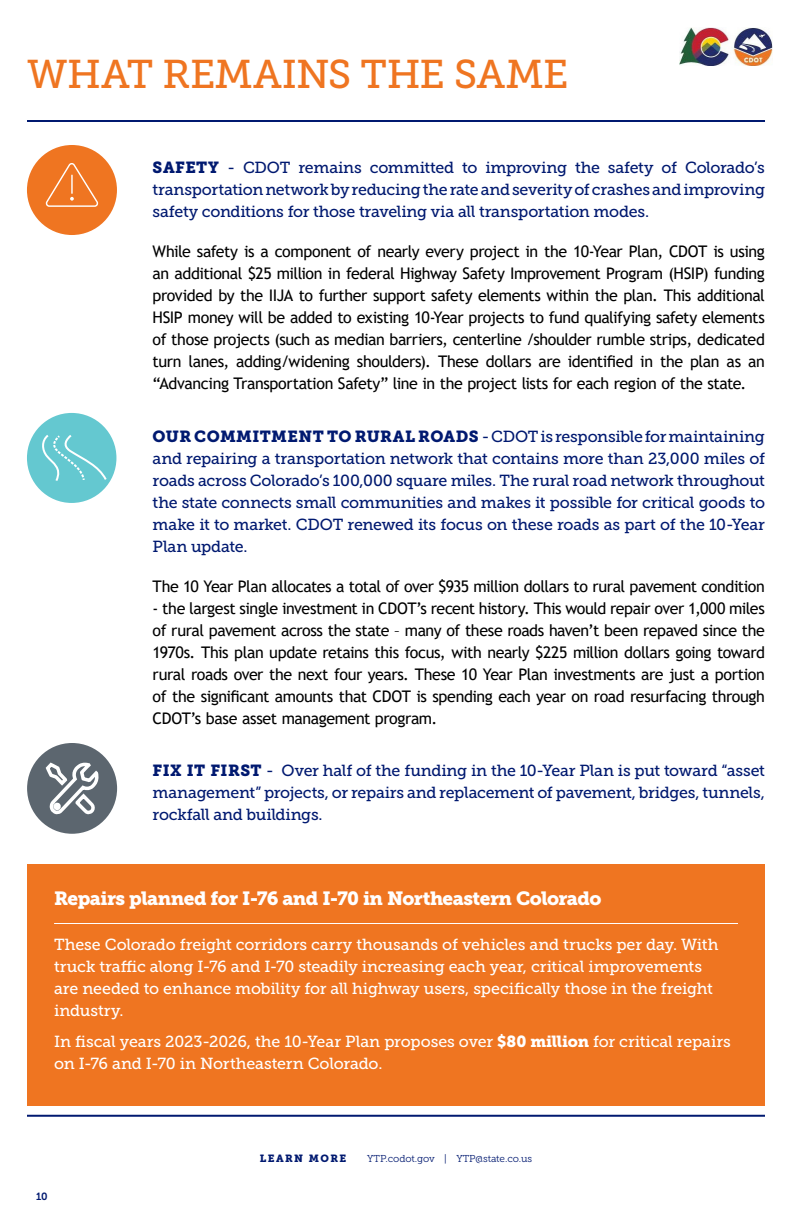
<style>
.page{position:relative;width:792px;height:1224px;background:#fff}
.page>*{position:absolute;margin:0;border:0;box-sizing:border-box;transform-origin:0 0}
.t1{font:40px "Museo Slab 500";letter-spacing:-.015em;color:#ef7521}
.t2{font:19px "Museo Slab 900";letter-spacing:-.03em;color:#fff}
.t3{font:16px/22px "Trebuchet MS";letter-spacing:-.025em;color:#000;text-align:justify}
.t4{font:16px/22px "Museo Slab 500";letter-spacing:-.02em;color:#001970;text-align:justify}
.t5{font:16px/22px "Museo Slab 500";letter-spacing:-.01em;color:#fff}
.t6{font:10.4px "Museo Slab 900";letter-spacing:.14em;color:#001970}
.t7{font:10.4px "Museo Slab 700";color:#001970}
.t8{font:10px "Museo Slab 300";letter-spacing:-.01em;color:#001970}
.s1{font-family:"Museo Slab 900"}
</style>
<div class="page">
<div style="left:27px;top:864px;width:738px;height:242px;background:#ef7521"></div>
<hr style="left:54px;top:923px;width:684px;height:1px;background:#fff">
<hr style="left:27px;top:1115px;width:738px;height:2px;background:#001970">
<hr style="left:27px;top:120px;width:738px;height:2px;background:#001970">
<div style="left:27px;top:145px;width:90px;height:90px;background:#ef7521;border-radius:50%"></div>
<svg style="left:45px;top:163px;width:54px;height:44px"></svg>
<div style="left:27px;top:413px;width:89px;height:90px;background:#64c8d0;border-radius:50%"></div>
<svg style="left:42px;top:435px;width:65px;height:46px"></svg>
<img style="left:680px;top:27px;width:92px;height:38px">
<div style="left:27px;top:743px;width:90px;height:91px;background:#5c666f;border-radius:50%"></div>
<svg style="left:43px;top:744px;width:58px;height:71px"></svg>
<p class="t1" style="left:27px;top:52px;width:543px">WHAT REMAINS THE SAME</p>
<p class="t4" style="left:153px;top:157px;width:614px"><span class="s1">SAFETY</span> - CDOT remains committed to improving the safety of Colorado’s transportation network by reducing the rate and severity of crashes and improving safety conditions for those traveling via all transportation modes.</p>
<p class="t3" style="left:153px;top:240px;width:614px">While safety is a component of nearly every project in the 10-Year Plan, CDOT is using an additional $25 million in federal Highway Safety Improvement Program (HSIP) funding provided by the IIJA to further support safety elements within the plan. This additional HSIP money will be added to existing 10-Year projects to fund qualifying safety elements of those projects (such as median barriers, centerline /shoulder rumble strips, dedicated turn lanes, adding/widening shoulders). These dollars are identified in the plan as an “Advancing Transportation Safety” line in the project lists for each region of the state.</p>
<p class="t4" style="left:153px;top:425px;width:614px"><span class="s1">OUR COMMITMENT TO RURAL ROADS</span> - CDOT is responsible for maintaining and repairing a transportation network that contains more than 23,000 miles of roads across Colorado’s 100,000 square miles. The rural road network throughout the state connects small communities and makes it possible for critical goods to make it to market. CDOT renewed its focus on these roads as part of the 10-Year Plan update.</p>
<p class="t3" style="left:153px;top:575px;width:614px">The 10 Year Plan allocates a total of over $935 million dollars to rural pavement condition</p>
<p class="t3" style="left:153px;top:597px;width:614px">- the largest single investment in CDOT’s recent history. This would repair over 1,000 miles of rural pavement across the state – many of these roads haven’t been repaved since the 1970s. This plan update retains this focus, with nearly $225 million dollars going toward rural roads over the next four years. These 10 Year Plan investments are just a portion of the significant amounts that CDOT is spending each year on road resurfacing through CDOT’s base asset management program.</p>
<p class="t4" style="left:153px;top:759px;width:614px"><span class="s1">FIX IT FIRST</span> - Over half of the funding in the 10-Year Plan is put toward “asset management” projects, or repairs and replacement of pavement, bridges, tunnels, rockfall and buildings.</p>
<p class="t2" style="left:54px;top:888px;width:549px">Repairs planned for I-76 and I-70 in Northeastern Colorado</p>
<p class="t5" style="left:54px;top:933px;width:666px">These Colorado freight corridors carry thousands of vehicles and trucks per day. With truck traffic along I-76 and I-70 steadily increasing each year, critical improvements are needed to enhance mobility for all highway users, specifically those in the freight industry.</p>
<p class="t5" style="left:54px;top:1030px;width:678px">In fiscal years 2023-2026, the 10-Year Plan proposes over <span class="s1">$80 million</span> for critical repairs on I-76 and I-70 in Northeastern Colorado.</p>
<p class="t7" style="left:36px;top:1191px;width:13px">10</p>
<p class="t6" style="left:260px;top:1152px;width:88px">LEARN MORE</p>
<p class="t8" style="left:367px;top:1153px;width:167px">YTP.codot.gov | YTP@state.co.us</p>
</div>
